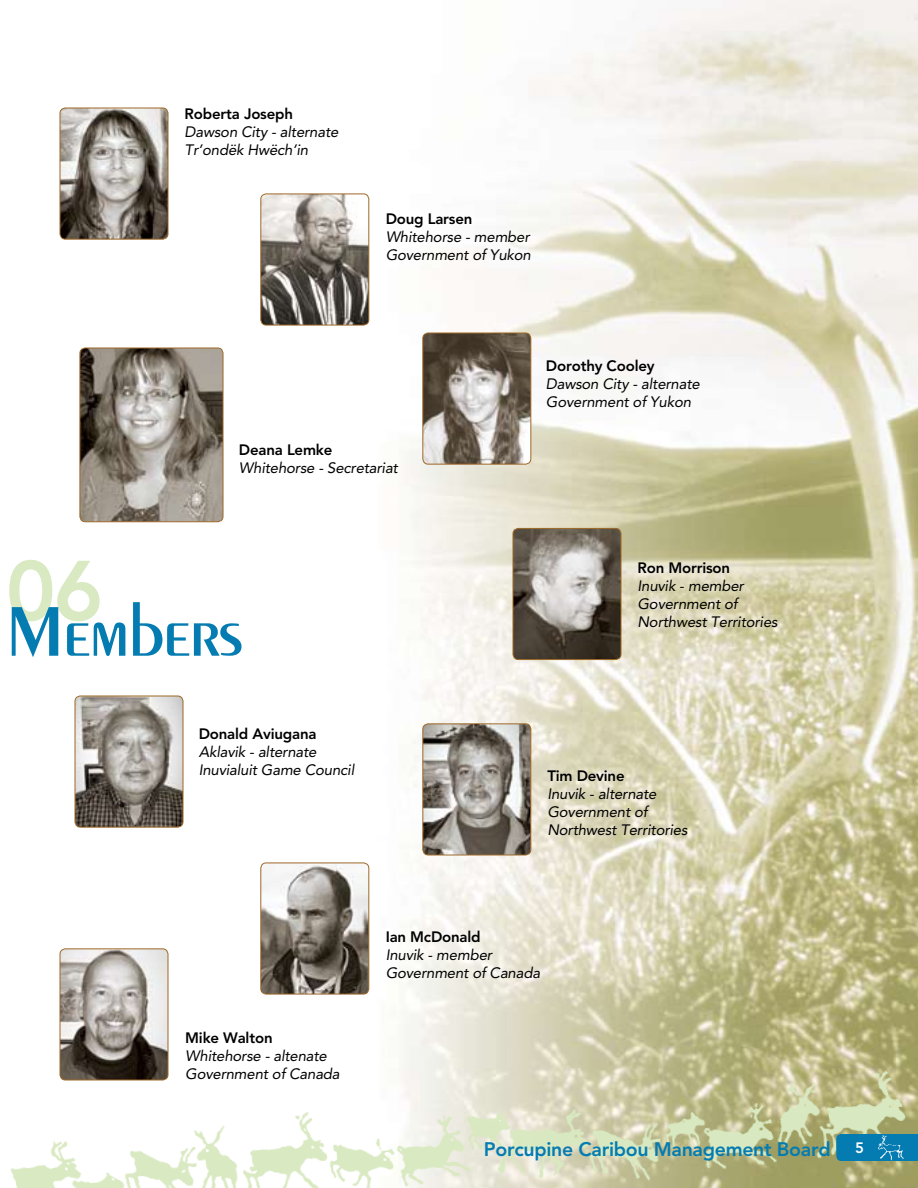
<style>
.page{position:relative;width:918px;height:1188px;background:#fff}
.page>*{position:absolute;margin:0;border:0;box-sizing:border-box;transform-origin:0 0}
.t1{font:600 75px "Peignot";letter-spacing:-.01em;color:#047cb1}
.t2{font:800 19.5px "Avenir";letter-spacing:-.015em;color:#047cb1}
.t3{font:italic 15px/18px "Avenir";letter-spacing:-.01em;color:#000}
.t4{font:800 15px "Avenir";letter-spacing:-.01em;color:#000}
</style>
<div class="page">
<img style="left:260px;top:0;width:658px;height:1056px">
<img style="left:10px;top:1056px;width:908px;height:132px">
<div style="left:836px;top:1134px;width:82px;height:27px;background:#047cb1"></div>
<img style="left:878px;top:1134px;width:26px;height:26px">
<img style="left:513px;top:528px;width:108px;height:132px;border-radius:5px">
<div style="left:513px;top:528px;width:108px;height:132px;border:1px solid #9e6828;border-radius:5px"></div>
<img style="left:261px;top:863px;width:108px;height:131px;border-radius:5px">
<div style="left:260px;top:863px;width:109px;height:131px;border:1px solid #9e6828;border-radius:5px"></div>
<img style="left:60px;top:949px;width:108px;height:131px;border-radius:5px">
<div style="left:60px;top:948px;width:108px;height:132px;border:1px solid #9e6828;border-radius:5px"></div>
<img style="left:423px;top:724px;width:108px;height:131px;border-radius:5px">
<div style="left:422px;top:723px;width:109px;height:132px;border:1px solid #9e6828;border-radius:5px"></div>
<img style="left:261px;top:194px;width:108px;height:131px;border-radius:5px">
<div style="left:260px;top:194px;width:109px;height:131px;border:1px solid #9e6828;border-radius:5px"></div>
<img style="left:423px;top:333px;width:108px;height:131px;border-radius:5px">
<div style="left:422px;top:333px;width:109px;height:132px;border:1px solid #9e6828;border-radius:5px"></div>
<img style="left:60px;top:108px;width:108px;height:131px;border-radius:5px">
<div style="left:60px;top:108px;width:108px;height:132px;border:1px solid #9e6828;border-radius:5px"></div>
<img style="left:80px;top:348px;width:143px;height:174px;border-radius:5px">
<div style="left:80px;top:348px;width:143px;height:174px;border:1px solid #9e6828;border-radius:5px"></div>
<img style="left:75px;top:696px;width:108px;height:131px;border-radius:5px">
<div style="left:75px;top:696px;width:108px;height:132px;border:1px solid #9e6828;border-radius:5px"></div>
<p class="t4" style="left:185px;top:105px;width:110px">Roberta Joseph</p>
<p class="t3" style="left:185px;top:123px;width:155px">Dawson City - alternate<br>Tr’ondëk Hwëch’in</p>
<p class="t4" style="left:386px;top:210px;width:88px">Doug Larsen</p>
<p class="t3" style="left:386px;top:228px;width:147px">Whitehorse - member<br>Government of Yukon</p>
<p class="t4" style="left:239px;top:441px;width:95px">Deana Lemke</p>
<p class="t3" style="left:239px;top:459px;width:160px">Whitehorse - Secretariat</p>
<p class="t4" style="left:546px;top:357px;width:110px">Dorothy Cooley</p>
<p class="t3" style="left:546px;top:375px;width:155px">Dawson City - alternate<br>Government of Yukon</p>
<h1 class="t1" style="left:6px;top:587px;width:238px"><sup>06</sup>Members</h1>
<p class="t4" style="left:638px;top:559px;width:94px">Ron Morrison</p>
<p class="t3" style="left:638px;top:577px;width:142px">Inuvik - member<br>Government of<br>Northwest Territories</p>
<p class="t4" style="left:199px;top:725px;width:119px">Donald Aviugana</p>
<p class="t3" style="left:199px;top:743px;width:157px">Aklavik - alternate<br>Inuvialuit Game Council</p>
<p class="t4" style="left:547px;top:767px;width:79px">Tim Devine</p>
<p class="t3" style="left:547px;top:785px;width:142px">Inuvik - alternate<br>Government of<br>Northwest Territories</p>
<p class="t4" style="left:185px;top:1029px;width:89px">Mike Walton</p>
<p class="t3" style="left:185px;top:1047px;width:156px">Whitehorse - altenate<br>Government of Canada</p>
<p class="t4" style="left:386px;top:928px;width:96px">Ian McDonald</p>
<p class="t3" style="left:386px;top:946px;width:156px">Inuvik - member<br>Government of Canada</p>
<h2 class="t2" style="left:484px;top:1138px;width:348px">Porcupine Caribou Management Board</h2>
</div>
